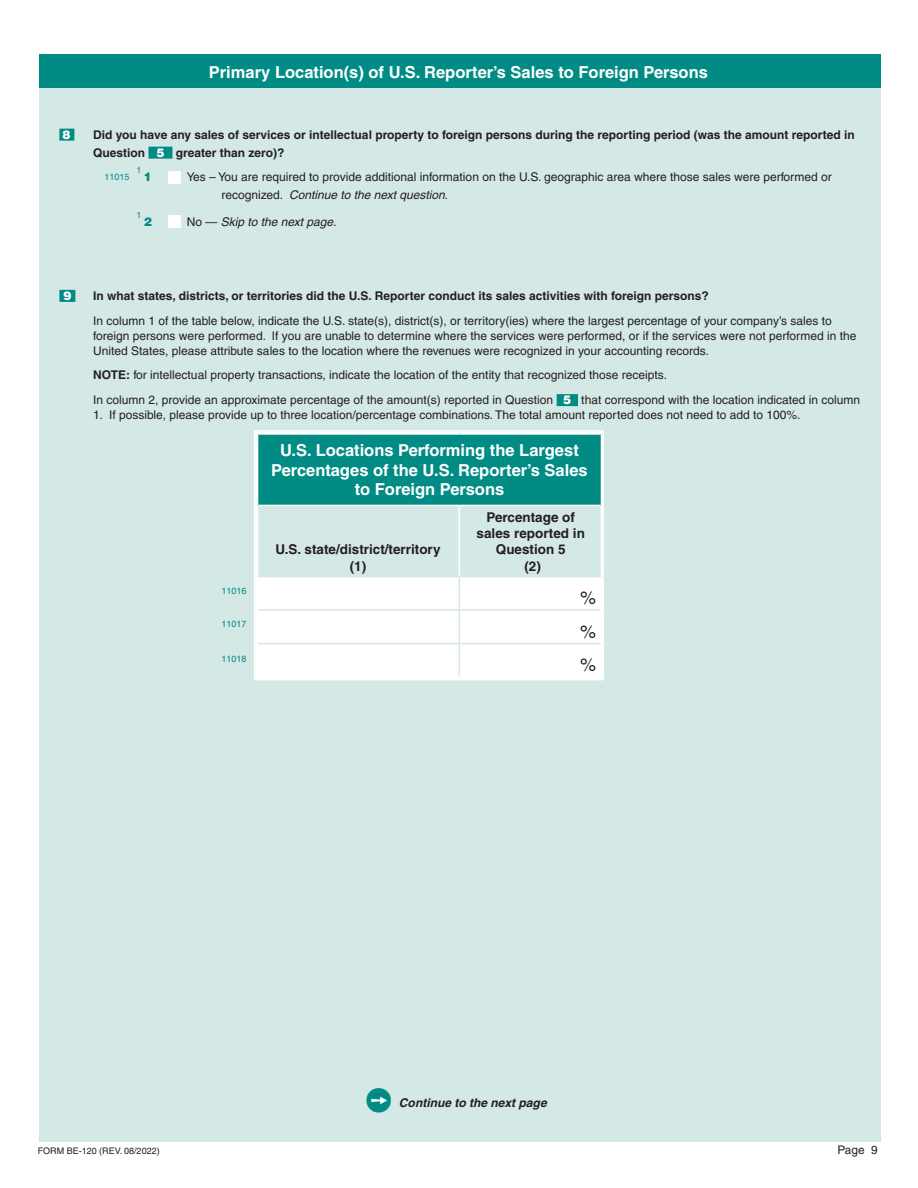
<style>
.page{position:relative;width:918px;height:1188px;background:#fff}
.page>*{position:absolute;margin:0;border:0;box-sizing:border-box;transform-origin:0 0}
.t1{font:30px "MS P Gothic";color:#008c84}
.t2{font:18px "Helvetica";color:#231f20}
.t3{font:700 16.5px/19.5px "Helvetica";color:#fff;text-align:center}
.t4{font:700 13.5px/16.2px "Helvetica";color:#231f20;text-align:center}
.t5{font:12px/15px "Helvetica";color:#231f20}
.t6{font:700 12px/18px "Helvetica";color:#231f20}
.t7{font:italic 12px "Helvetica";color:#231f20}
.t8{font:italic 700 12px "Helvetica";color:#231f20}
.t9{font:900 12px "Helvetica";color:#fff}
.t10{font:900 12px "Helvetica";color:#008c84}
.t11{font:11.85px "Helvetica";color:#231f20}
.t12{font:9px "Helvetica";color:#231f20}
.t13{font:9px "Helvetica";color:#008c84}
.t14{font:8.85px "Helvetica";color:#008c84}
.s1{font-weight:900;color:#fff}
.s2{color:#fff}
.s3{font-style:italic}
.s4{font-style:normal}
.s5{font-weight:700}
.s6{font-family:"MS P Gothic";font-weight:400;font-style:normal;font-size:21px;color:#fff}
</style>
<div class="page">
<div style="left:39px;top:74px;width:841px;height:1068px;background:#d4e8e6"></div>
<div style="left:39px;top:54px;width:841px;height:33px;background:#008c84"></div>
<div style="left:59px;top:129px;width:15px;height:12px;background:#008c84"></div>
<div style="left:148px;top:147px;width:24px;height:12px;background:#008c84"></div>
<div style="left:59px;top:290px;width:16px;height:12px;background:#008c84"></div>
<div style="left:557px;top:394px;width:21px;height:12px;background:#008c84"></div>
<div style="left:257px;top:433px;width:345px;height:72px;background:#008c84"></div>
<div style="left:258px;top:577px;width:343px;height:99px;background:#fff"></div>
<hr style="left:459px;top:506px;width:1px;height:70px;background:#fff">
<hr style="left:255px;top:432px;width:204px;height:3px;background:#fff">
<hr style="left:255px;top:435px;width:3px;height:70px;background:#fff">
<hr style="left:459px;top:432px;width:145px;height:3px;background:#fff">
<hr style="left:258px;top:505px;width:201px;height:1px;background:#fff">
<hr style="left:459px;top:505px;width:142px;height:1px;background:#fff">
<hr style="left:255px;top:505px;width:3px;height:72px;background:#fff">
<hr style="left:459px;top:577px;width:1px;height:32px;background:#d4e8e6">
<hr style="left:258px;top:609px;width:201px;height:2px;background:#d4e8e6">
<hr style="left:459px;top:609px;width:142px;height:2px;background:#d4e8e6">
<hr style="left:459px;top:611px;width:1px;height:32px;background:#d4e8e6">
<hr style="left:258px;top:643px;width:201px;height:1px;background:#d4e8e6">
<hr style="left:459px;top:644px;width:1px;height:32px;background:#d4e8e6">
<hr style="left:255px;top:577px;width:3px;height:33px;background:#fff">
<hr style="left:255px;top:610px;width:3px;height:34px;background:#fff">
<hr style="left:255px;top:644px;width:3px;height:32px;background:#fff">
<hr style="left:255px;top:676px;width:204px;height:3px;background:#fff">
<hr style="left:459px;top:676px;width:145px;height:3px;background:#fff">
<hr style="left:459px;top:643px;width:142px;height:1px;background:#d4e8e6">
<div style="left:254px;top:430px;width:350px;height:250px;border:2px solid #fff"></div>
<p class="t3" style="left:209px;top:62px;width:501px">Primary Location(s) of U.S. Reporter’s Sales to Foreign Persons</p>
<p class="t9" style="left:62px;top:127px;width:10px">8</p>
<p class="t6" style="left:93px;top:125px;width:763px">Did you have any sales of services or intellectual property to foreign persons during the reporting period (was the amount reported in<br>Question <span class="s1">5</span> greater than zero)?</p>
<p class="t5" style="left:221px;top:168px;width:612px;line-height:18px;text-indent:-54px"><span class="s2">■</span> Yes – You are required to provide additional information on the U.S. geographic area where those sales were performed or recognized. <span class="s3">Continue to the next question</span>.</p>
<p class="t7" style="left:167px;top:215px;width:171px"><span class="s2">■</span> <span class="s4">No —</span> Skip to the next page.</p>
<p class="t14" style="left:136px;top:165px;width:6px">1</p>
<p class="t10" style="left:144px;top:169px;width:10px">1</p>
<p class="t13" style="left:104px;top:172px;width:27px">11015</p>
<p class="t14" style="left:136px;top:210px;width:6px">1</p>
<p class="t10" style="left:144px;top:214px;width:10px">2</p>
<p class="t9" style="left:63px;top:288px;width:10px">9</p>
<p class="t6" style="left:93px;top:287px;width:617px">In what states, districts, or territories did the U.S. Reporter conduct its sales activities with foreign persons?</p>
<p class="t5" style="left:93px;top:313px;width:765px">In column 1 of the table below, indicate the U.S. state(s), district(s), or territory(ies) where the largest percentage of your company’s sales to foreign persons were performed. If you are unable to determine where the services were performed, or if the services were not performed in the<br>United States, please attribute sales to the location where the revenues were recognized in your accounting records.</p>
<p class="t5" style="left:93px;top:368px;width:575px"><span class="s5">NOTE:</span> for intellectual property transactions, indicate the location of the entity that recognized those receipts.</p>
<p class="t5" style="left:93px;top:393px;width:768px">In column 2, provide an approximate percentage of the amount(s) reported in Question <span class="s1">5</span> that correspond with the location indicated in column</p>
<p class="t5" style="left:93px;top:408px;width:709px">1. If possible, please provide up to three location/percentage combinations. The total amount reported does not need to add to 100%.</p>
<p class="t13" style="left:221px;top:586px;width:27px">11016</p>
<p class="t13" style="left:221px;top:619px;width:27px">11017</p>
<p class="t13" style="left:221px;top:654px;width:27px">11018</p>
<p class="t3" style="left:271px;top:440px;width:318px">U.S. Locations Performing the Largest<br>Percentages of the U.S. Reporter’s Sales to Foreign Persons</p>
<p class="t4" style="left:276px;top:541px;width:166px">U.S. state/district/territory (1)</p>
<p class="t4" style="left:477px;top:509px;width:110px">Percentage of sales reported in<br>Question 5</p>
<p class="t4" style="left:524px;top:558px;width:18px">(2)</p>
<p class="t2" style="left:580px;top:587px;width:18px">%</p>
<p class="t2" style="left:580px;top:621px;width:18px">%</p>
<p class="t2" style="left:580px;top:655px;width:18px">%</p>
<p class="t1" style="left:364px;top:1085px;width:31px">●</p>
<p class="t8" style="left:369px;top:1095px;width:179px"><span class="s6">➙</span> Continue to the next page</p>
<p class="t12" style="left:38px;top:1146px;width:123px">FORM BE-120 (REV. 08/2022)</p>
<p class="t11" style="left:838px;top:1143px;width:42px">Page 9</p>
</div>
